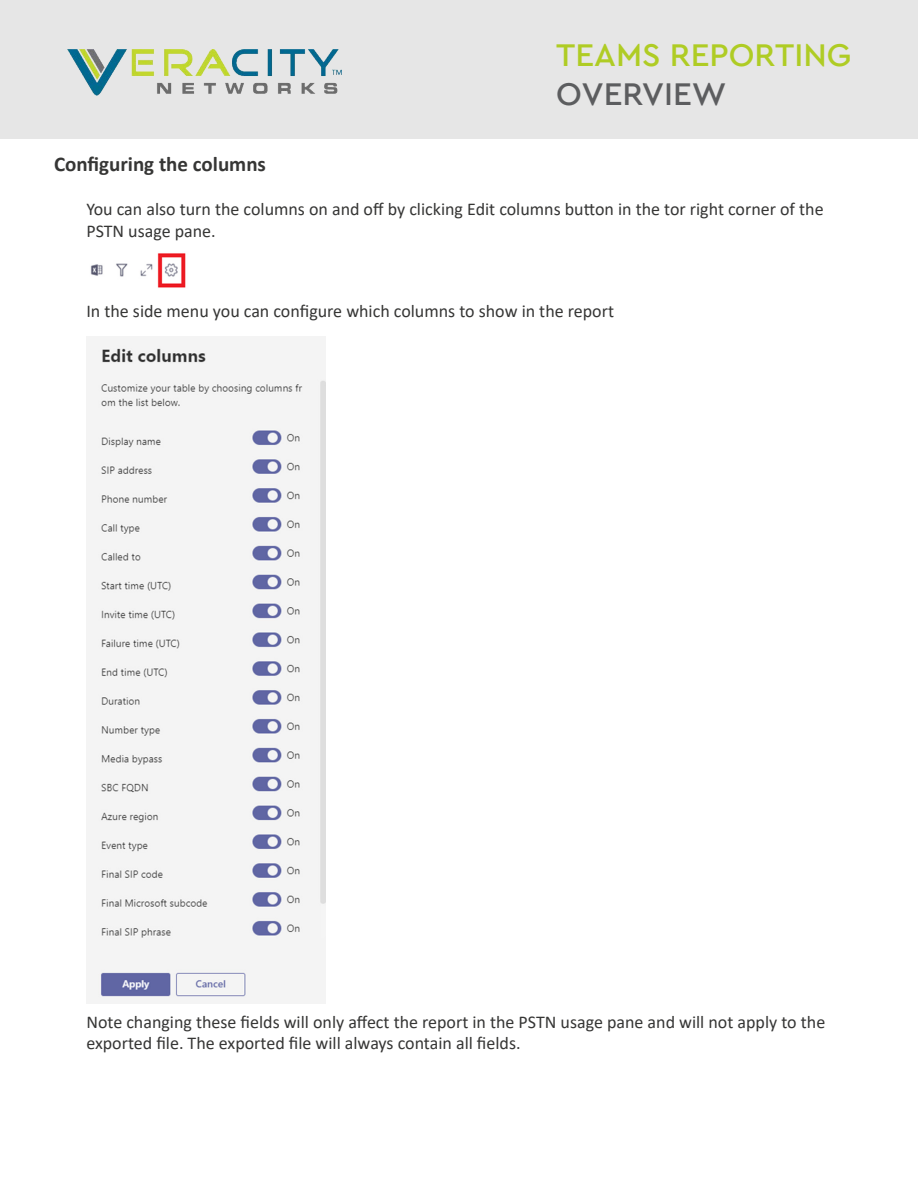
<style>
.page{position:relative;width:918px;height:1188px;background:#fff}
.page>*{position:absolute;margin:0;border:0;box-sizing:border-box;transform-origin:0 0}
.t1{font:500 33px "Cera PRO Modern";color:#afcc24}
.t2{font:500 33px "Cera PRO Modern";color:#5c5d5f}
.t3{font:700 21px "Calibri";color:#363635}
.t4{font:18px/21.6px "Calibri";color:#363635}
</style>
<div class="page">
<div style="left:0;top:0;width:918px;height:139px;background:#e6e6e6"></div>
<img style="left:90px;top:253px;width:96px;height:35px">
<img style="left:86px;top:337px;width:240px;height:666px">
<img style="left:68px;top:50px;width:274px;height:46px">
<h1 class="t1" style="left:556px;top:33px;width:297px">TEAMS REPORTING</h1>
<h1 class="t2" style="left:556px;top:72px;width:172px">OVERVIEW</h1>
<p class="t3" style="left:54px;top:149px;width:214px">Configuring the columns</p>
<p class="t4" style="left:86px;top:198px;width:739px">You can also turn the columns on and off by clicking Edit columns button in the tor right corner of the<br>PSTN usage pane.</p>
<p class="t4" style="left:86px;top:299px;width:529px">In the side menu you can configure which columns to show in the report</p>
<p class="t4" style="left:86px;top:1011px;width:740px">Note changing these fields will only affect the report in the PSTN usage pane and will not apply to the exported file. The exported file will always contain all fields.</p>
</div>
